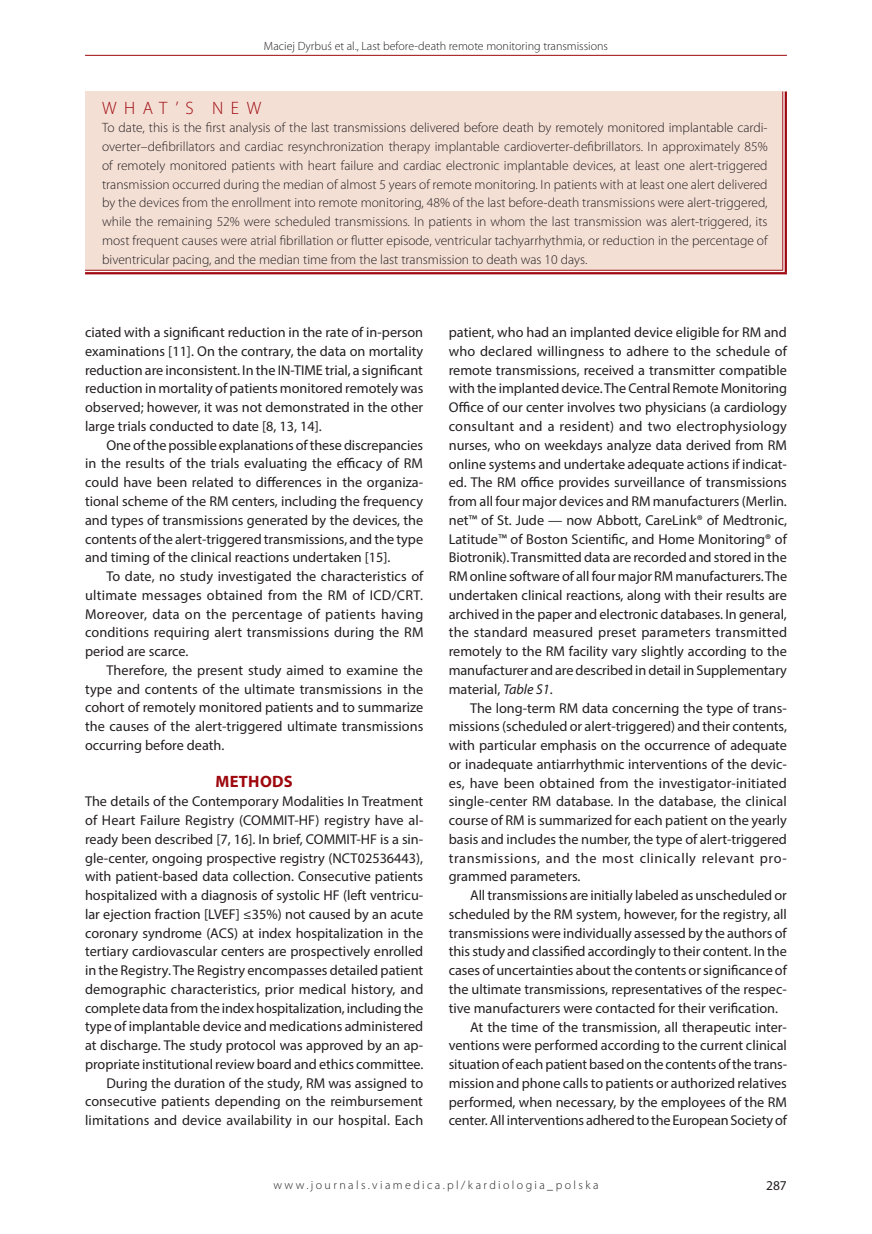
<style>
.page{position:relative;width:872px;height:1234px;background:#fff}
.page>*{position:absolute;margin:0;border:0;box-sizing:border-box;transform-origin:0 0}
.t1{font:300 18px "Myriad Pro";letter-spacing:.42em;color:#9d070d}
.t2{font:700 16.5px "Myriad Pro";letter-spacing:.02em;color:#9d070d}
.t3{font:14.25px/18.8px "Myriad Pro";color:#231f20;text-align:justify}
.t4{font:300 13.5px/18.8px "Myriad Pro";color:#231f20;text-align:justify}
.t5{font:13.5px "Myriad Pro";color:#231f20}
.t6{font:300 12px "Myriad Pro";color:#231f20}
.t7{font:300 12px "Myriad Pro";letter-spacing:.2em;color:#231f20}
.s1{font-style:italic}
</style>
<div class="page">
<hr style="left:85px;top:55px;width:702px;height:1px;background:#9d070d">
<div style="left:85px;top:91px;width:699px;height:181px;background:#f4dfd5"></div>
<div style="left:782px;top:91px;width:5px;height:179px;background:#e1b4b5"></div>
<hr style="left:85px;top:270px;width:702px;height:4px;background:#fff">
<hr style="left:782px;top:91px;width:1px;height:179px;background:#9d070d">
<hr style="left:784px;top:91px;width:3px;height:181px;background:#9d070d">
<hr style="left:85px;top:270px;width:698px;height:1px;background:#9d070d">
<hr style="left:85px;top:272px;width:702px;height:2px;background:#9d070d">
<p class="t6" style="left:264px;top:40px;width:346px">Maciej Dyrbuś et al., Last before-death remote monitoring transmissions</p>
<p class="t1" style="left:102px;top:98px;width:159px">What’s new</p>
<p class="t4" style="left:102px;top:119px;width:667px">To date, this is the first analysis of the last transmissions delivered before death by remotely monitored implantable cardi&shy;overter–defibrillators and cardiac resynchronization therapy implantable cardioverter-defibrillators. I n approximately 85% of remotely monitored patients with heart failure and cardiac electronic implantable devices, at least one alert-triggered transmission occurred during the median of almost 5 years of remote monitoring. I n patients with at least one alert delivered by the devices from the enrollment into remote monitoring, 48% of the last before-death transmissions were alert-triggered, while the remaining 52% were scheduled transmissions. I n patients in whom the last transmission was alert-triggered, its most frequent causes were atrial fibrillation or flutter episode, ventricular tachyarrhythmia, or reduction in the percentage of biventricular pacing, and the median time from the last transmission to death was 10 days.</p>
<p class="t3" style="left:85px;top:322px;width:340px">ciated with a significant reduction in the rate of in-person examinations [11]. On the contrary, the data on mortality reduction are inconsistent. In the IN-TIME trial, a significant reduction in mortality of patients monitored remotely was observed; however, it was not demonstrated in the other large trials conducted to date [8, 13, 14].</p>
<p class="t3" style="left:85px;top:435px;width:340px;text-indent:21px">One of the possible explanations of these discrepancies in the results of the trials evaluating the efficacy of RM could have been related to differences in the organiza&shy;tional scheme of the RM centers, including the frequency and types of transmissions generated by the devices, the contents of the alert-triggered transmissions, and the type and timing of the clinical reactions undertaken [15].</p>
<p class="t3" style="left:85px;top:566px;width:340px;text-indent:21px">To date, no study investigated the characteristics of ultimate messages obtained from the RM of ICD/CRT.<br>Moreover, data on the percentage of patients having conditions requiring alert transmissions during the RM period are scarce.</p>
<p class="t3" style="left:85px;top:660px;width:340px;text-indent:21px">Therefore, the present study aimed to examine the type and contents of the ultimate transmissions in the cohort of remotely monitored patients and to summarize the causes of the alert-triggered ultimate transmissions occurring before death.</p>
<p class="t2" style="left:215px;top:771px;width:79px">METHODS</p>
<p class="t3" style="left:85px;top:791px;width:340px;text-align:right">The details of the Contemporary Modalities In Treatment of Heart Failure Registry (COMMIT-HF) registry have al&shy;ready been described [7, 16]. In brief, COMMIT-HF is a sin&shy;gle-center, ongoing prospective registry (NCT02536443), with patient-based data collection. Consecutive patients hospitalized with a diagnosis of systolic HF (left ventricu&shy;lar ejection fraction [LVEF] ≤35%) not caused by an acute coronary syndrome (ACS) at index hospitalization in the tertiary cardiovascular centers are prospectively enrolled in the Registry. The Registry encompasses detailed patient demographic characteristics, prior medical history, and complete data from the index hospitalization, including the type of implantable device and medications administered at discharge. The study protocol was approved by an ap&shy;propriate institutional review board and ethics committee.<br>During the duration of the study, RM was assigned to consecutive patients depending on the reimbursement limitations and device availability in our hospital. Each</p>
<p class="t3" style="left:449px;top:323px;width:340px">patient, who had an implanted device eligible for RM and who declared willingness to adhere to the schedule of remote transmissions, received a transmitter compatible with the implanted device. The Central Remote Monitoring Office of our center involves two physicians (a cardiology consultant and a resident) and two electrophysiology nurses, who on weekdays analyze data derived from RM online systems and undertake adequate actions if indicat&shy;ed. The RM office provides surveillance of transmissions from all four major devices and RM manufacturers (Merlin. net™ of St. Jude — now Abbott, CareLink® of Medtronic, Latitude™ of Boston Scientific, and Home Monitoring® of Biotronik). Transmitted data are recorded and stored in the RM online software of all four major RM manufacturers. The undertaken clinical reactions, along with their results are archived in the paper and electronic databases. In general, the standard measured preset parameters transmitted remotely to the RM facility vary slightly according to the manufacturer and are described in detail in Supplementary material, <span class="s1">Table S1</span>.</p>
<p class="t3" style="left:449px;top:698px;width:340px;text-indent:21px">The long-term RM data concerning the type of trans&shy;missions (scheduled or alert-triggered) and their contents, with particular emphasis on the occurrence of adequate or inadequate antiarrhythmic interventions of the devic&shy;es, have been obtained from the investigator-initiated single-center RM database. In the database, the clinical course of RM is summarized for each patient on the yearly basis and includes the number, the type of alert-triggered transmissions, and the most clinically relevant pro&shy;grammed parameters.</p>
<p class="t3" style="left:470px;top:885px;width:318px">All transmissions are initially labeled as unscheduled or</p>
<p class="t3" style="left:449px;top:904px;width:340px">scheduled by the RM system, however, for the registry, all</p>
<p class="t3" style="left:449px;top:923px;width:339px">transmissions were individually assessed by the authors of</p>
<p class="t3" style="left:449px;top:941px;width:340px">this study and classified accordingly to their content. In the</p>
<p class="t3" style="left:449px;top:960px;width:340px">cases of uncertainties about the contents or significance of</p>
<p class="t3" style="left:449px;top:979px;width:340px">the ultimate transmissions, representatives of the respec-</p>
<p class="t3" style="left:449px;top:998px;width:331px">tive manufacturers were contacted for their verification.</p>
<p class="t3" style="left:470px;top:1016px;width:318px">At the time of the transmission, all therapeutic inter-</p>
<p class="t3" style="left:449px;top:1035px;width:340px">ventions were performed according to the current clinical</p>
<p class="t3" style="left:449px;top:1054px;width:340px">situation of each patient based on the contents of the trans-</p>
<p class="t3" style="left:449px;top:1073px;width:340px">mission and phone calls to patients or authorized relatives</p>
<p class="t3" style="left:449px;top:1091px;width:340px">performed, when necessary, by the employees of the RM</p>
<p class="t3" style="left:449px;top:1110px;width:339px">center. All interventions adhered to the European Society of</p>
<p class="t7" style="left:273px;top:1177px;width:327px">www.journals.viamedica.pl/kardiologia_polska</p>
<p class="t5" style="left:766px;top:1176px;width:22px">287</p>
</div>
